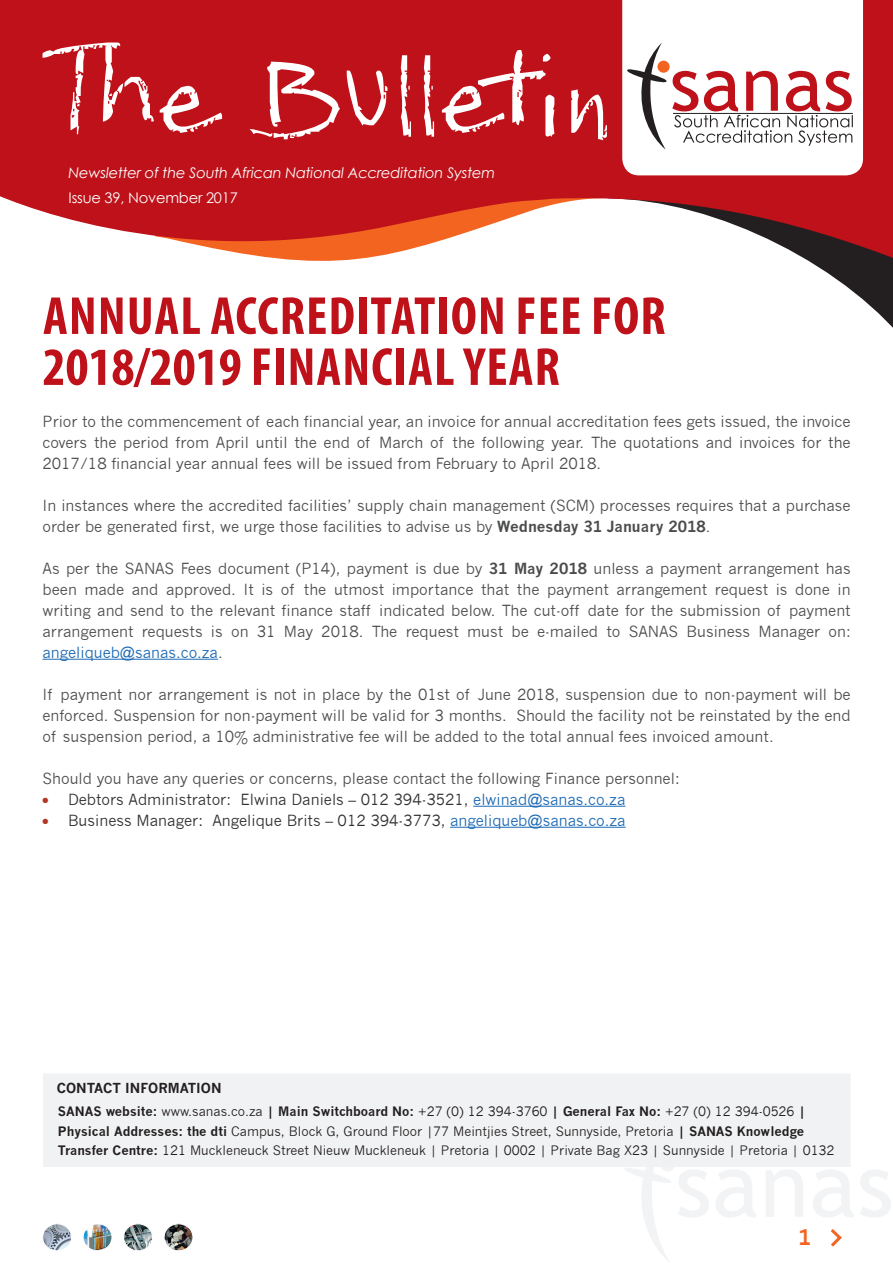
<style>
.page{position:relative;width:893px;height:1263px;background:#fff}
.page>*{position:absolute;margin:0;border:0;box-sizing:border-box;transform-origin:0 0}
.t1{font:700 condensed 54px/51px "Myriad Pro";letter-spacing:.02em;color:#be1119}
.t2{font:700 21px "News Gothic";color:#f36421}
.t3{font:15px/21px "News Gothic";color:#4b4c4d;text-align:justify}
.t4{font:15px "News Gothic";color:#312f30}
.t5{font:italic 14.7px "Century Gothic";letter-spacing:-.015em;color:#fff}
.t6{font:14.7px "Century Gothic";letter-spacing:-.015em;color:#fff}
.t7{font:700 13.5px "News Gothic";color:#231f20}
.t8{font:12.75px/19.5px "News Gothic";color:#231f20}
.s1{font-weight:700}
.s2{color:#1b69b4}
.s3{color:#b33724}
</style>
<div class="page">
<img style="left:83px;top:1224px;width:27px;height:27px">
<img style="left:164px;top:1224px;width:28px;height:27px">
<img style="left:43px;top:1224px;width:27px;height:25px">
<img style="left:125px;top:1224px;width:26px;height:25px">
<div style="left:83px;top:1224px;width:29px;height:27px;border:1px solid #fff;border-radius:50%"></div>
<div style="left:164px;top:1224px;width:29px;height:27px;border:1px solid #fff;border-radius:50%"></div>
<div style="left:43px;top:1224px;width:29px;height:27px;border:1px solid #fff;border-radius:50%"></div>
<div style="left:123px;top:1224px;width:30px;height:27px;border:1px solid #fff;border-radius:50%"></div>
<svg style="left:828px;top:273px;width:65px;height:55px"></svg>
<svg style="left:0;top:0;width:893px;height:273px;fill:#be1119"></svg>
<svg style="left:43px;top:43px;width:564px;height:97px;background:#c8373d"></svg>
<svg style="left:622px;top:0;width:241px;height:175px"></svg>
<hr style="left:673px;top:113px;width:180px;height:1px;background:#231f20">
<hr style="left:43px;top:659px;width:175px;height:1px;background:#1b69b4">
<hr style="left:473px;top:806px;width:152px;height:1px;background:#1b69b4">
<hr style="left:450px;top:827px;width:176px;height:1px;background:#1b69b4">
<div style="left:43px;top:1074px;width:808px;height:93px;background:#f1f2f3"></div>
<svg style="left:624px;top:1136px;width:267px;height:124px"></svg>
<p class="t5" style="left:69px;top:164px;width:428px">Newsletter of the South African National Accreditation System</p>
<p class="t6" style="left:69px;top:189px;width:171px">Issue 39, November 2017</p>
<h1 class="t1" style="left:43px;top:289px;width:625px">ANNUAL ACCREDITATION FEE FOR<br>2018/2019 FINANCIAL YEAR</h1>
<p class="t3" style="left:43px;top:411px;width:810px">Prior to the commencement of each financial year, an invoice for annual accreditation fees gets issued, the invoice covers the period from April until the end of March of the following year. The quotations and invoices for the 2017/18 financial year annual fees will be issued from February to April 2018.</p>
<p class="t3" style="left:43px;top:495px;width:810px">In instances where the accredited facilities’ supply chain management (SCM) processes requires that a purchase order be generated first, we urge those facilities to advise us by <span class="s1">Wednesday 31 January 2018</span>.</p>
<p class="t3" style="left:43px;top:558px;width:810px">As per the SANAS Fees document (P14), payment is due by <span class="s1">31 May 2018</span> unless a payment arrangement has been made and approved. It is of the utmost importance that the payment arrangement request is done in writing and send to the relevant finance staff indicated below. The cut-off date for the submission of payment arrangement requests is on 31 May 2018. The request must be e-mailed to SANAS Business Manager on: <span class="s2">angeliqueb@sanas.co.za</span>.</p>
<p class="t3" style="left:43px;top:684px;width:810px">If payment nor arrangement is not in place by the 01st of June 2018, suspension due to non-payment will be enforced. Suspension for non-payment will be valid for 3 months. Should the facility not be reinstated by the end of suspension period, a 10% administrative fee will be added to the total annual fees invoiced amount.</p>
<p class="t3" style="left:43px;top:768px;width:639px">Should you have any queries or concerns, please contact the following Finance personnel:</p>
<p class="t4" style="left:43px;top:791px;width:584px"><span class="s3">●</span> Debtors Administrator: Elwina Daniels – 012 394-3521, <span class="s2">elwinad@sanas.co.za</span></p>
<p class="t4" style="left:43px;top:812px;width:585px"><span class="s3">●</span> Business Manager: Angelique Brits – 012 394-3773, <span class="s2">angeliqueb@sanas.co.za</span></p>
<p class="t7" style="left:57px;top:1080px;width:166px">CONTACT INFORMATION</p>
<p class="t8" style="left:58px;top:1102px;width:778px"><span class="s1">SANAS website:</span> www.sanas.co.za <span class="s1">| Main Switchboard No:</span> +27 (0) 12 394-3760 <span class="s1">| General Fax No:</span> +27 (0) 12 394-0526 <span class="s1">|<br>Physical Addresses: the dti</span> Campus, Block G, Ground Floor |77 Meintjies Street, Sunnyside, Pretoria <span class="s1">| SANAS Knowledge<br>Transfer Centre:</span> 121 Muckleneuck Street Nieuw Muckleneuk | Pretoria | 0002 | Private Bag X23 | Sunnyside | Pretoria | 0132</p>
<h2 class="t2" style="left:798px;top:1224px;width:15px">1</h2>
</div>
